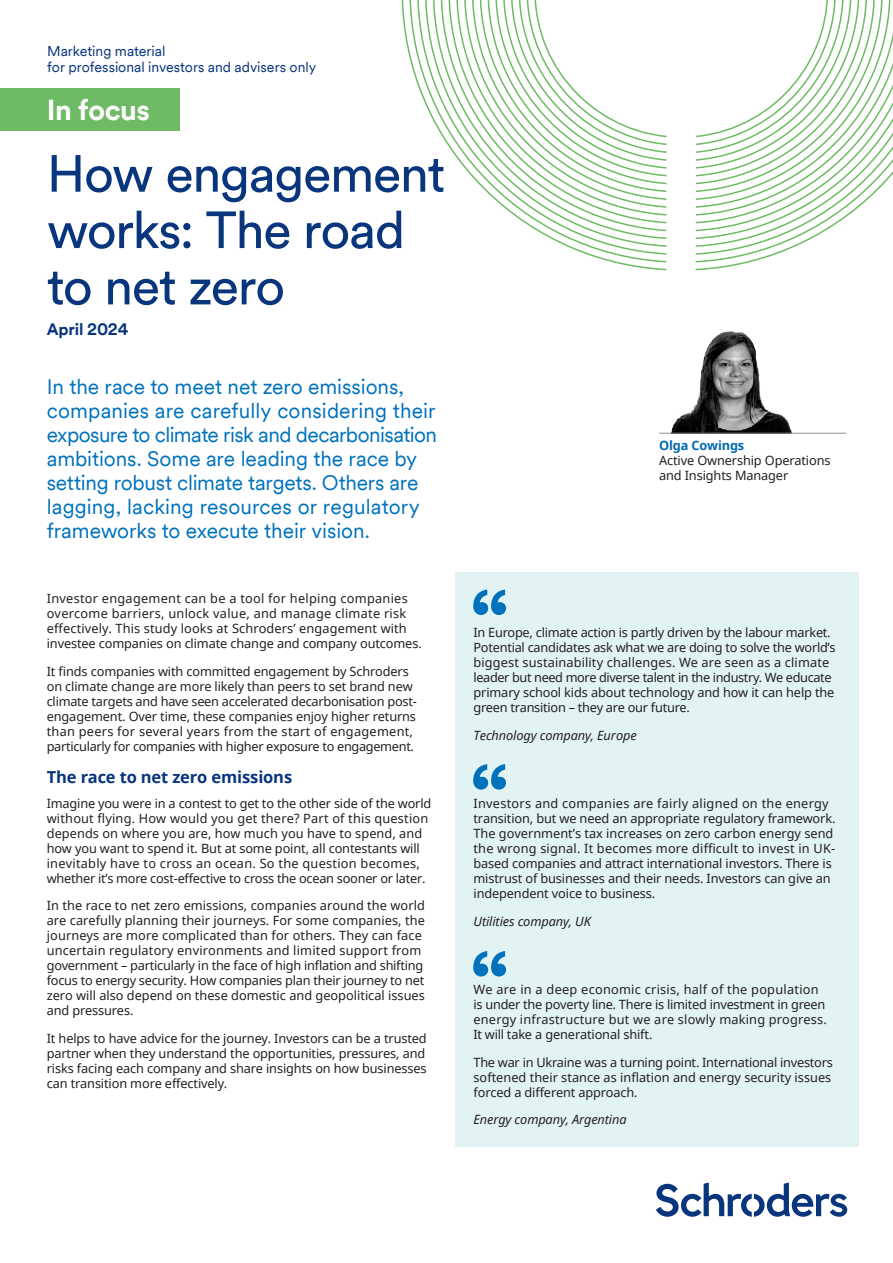
<style>
.page{position:relative;width:893px;height:1263px;background:#fff}
.page>*{position:absolute;margin:0;border:0;box-sizing:border-box;transform-origin:0 0}
._22_24_Heading_White{font:51.6px/56.4px "Schroders Circular TT";letter-spacing:-.025em;color:#08357c}
.t1{font:700 28.95px "Schroders Circular TT";letter-spacing:-.02em;color:#fff}
._14_16_Intro_Bright_blue_normal{font:21px/24px "Schroders Circular TT";letter-spacing:-.005em;color:#0072bc}
._11_13_Bold_Prussian_blue{font:700 16.5px "Noto Sans";letter-spacing:-.01em;color:#08357c}
._22_24_Heading_White-2{font:700 16.5px "Schroders Circular TT";letter-spacing:-.01em;color:#08357c}
._9_5_11_Audience_Text_White__cover{font:14.25px/16.5px "Schroders Circular TT";letter-spacing:-.005em;color:#08357c}
._8_5_10_Body_Text_Black{font:12.75px/15px "Noto Sans";letter-spacing:-.01em;color:#231f20}
._8_5_10_Body_Text_Black-2{font:12.75px/15px "Noto Sans";letter-spacing:.01em;color:#231f20}
._8_5_10_Body_Text_Black-3{font:italic 12.75px "Noto Sans";letter-spacing:-.01em;color:#231f20}
._8_5_10_Sub_Head_Body_Text_Bright_blue{font:700 12.75px "Noto Sans";letter-spacing:-.01em;color:#006ab1}
</style>
<div class="page">
<svg style="left:656px;top:1182px;width:191px;height:35px"></svg>
<svg style="left:401px;top:0;width:492px;height:271px"></svg>
<div style="left:0;top:88px;width:179px;height:43px;background:#6fba64"></div>
<div style="left:455px;top:572px;width:404px;height:574px;background:#e2f3f4"></div>
<img style="left:666px;top:331px;width:132px;height:102px">
<hr style="left:659px;top:433px;width:187px;height:1px;background:#939598">
<svg style="left:473px;top:589px;width:33px;height:26px"></svg>
<svg style="left:473px;top:764px;width:33px;height:26px"></svg>
<svg style="left:473px;top:951px;width:33px;height:25px"></svg>
<p class="_9_5_11_Audience_Text_White__cover" style="left:47px;top:42px;width:271px">Marketing material<br>for professional investors and advisers only</p>
<h2 class="t1" style="left:47px;top:90px;width:105px">In focus</h2>
<p class="_22_24_Heading_White" style="left:47px;top:143px;width:400px">How engagement works: The road to net zero</p>
<p class="_22_24_Heading_White-2" style="left:47px;top:318px;width:83px">April 2024</p>
<p class="_14_16_Intro_Bright_blue_normal" style="left:47px;top:373px;width:392px">In the race to meet net zero emissions, companies are carefully considering their exposure to climate risk and decarbonisation ambitions. Some are leading the race by setting robust climate targets. Others are lagging, lacking resources or regulatory frameworks to execute their vision.</p>
<p class="_8_5_10_Body_Text_Black-2" style="left:47px;top:591px;width:376px">Investor engagement can be a tool for helping companies overcome barriers, unlock value, and manage climate risk effectively. This study looks at Schroders’ engagement with investee companies on climate change and company outcomes.</p>
<p class="_8_5_10_Body_Text_Black" style="left:47px;top:663px;width:372px">It finds companies with committed engagement by Schroders on climate change are more likely than peers to set brand new climate targets and have seen accelerated decarbonisation post&shy;engagement. Over time, these companies enjoy higher returns than peers for several years from the start of engagement, particularly for companies with higher exposure to engagement.</p>
<p class="_11_13_Bold_Prussian_blue" style="left:47px;top:765px;width:247px">The race to net zero emissions</p>
<p class="_8_5_10_Body_Text_Black" style="left:47px;top:795px;width:386px">Imagine you were in a contest to get to the other side of the world without flying. How would you get there? Part of this question depends on where you are, how much you have to spend, and how you want to spend it. But at some point, all contestants will inevitably have to cross an ocean. So the question becomes, whether it’s more cost-effective to cross the ocean sooner or later.</p>
<p class="_8_5_10_Body_Text_Black" style="left:47px;top:898px;width:380px">In the race to net zero emissions, companies around the world are carefully planning their journeys. For some companies, the journeys are more complicated than for others. They can face uncertain regulatory environments and limited support from government – particularly in the face of high inflation and shifting focus to energy security. How companies plan their journey to net zero will also depend on these domestic and geopolitical issues and pressures.</p>
<p class="_8_5_10_Body_Text_Black" style="left:47px;top:1030px;width:381px;text-align:justify">It helps to have advice for the journey. Investors can be a trusted partner when they understand the opportunities, pressures, and risks facing each company and share insights on how businesses can transition more effectively.</p>
<p class="_8_5_10_Sub_Head_Body_Text_Bright_blue" style="left:659px;top:437px;width:87px">Olga Cowings</p>
<p class="_8_5_10_Body_Text_Black" style="left:659px;top:453px;width:173px">Active Ownership Operations and Insights Manager</p>
<p class="_8_5_10_Body_Text_Black" style="left:473px;top:624px;width:363px">In Europe, climate action is partly driven by the labour market.<br>Potential candidates ask what we are doing to solve the world’s biggest sustainability challenges. We are seen as a climate leader but need more diverse talent in the industry. We educate primary school kids about technology and how it can help the green transition – they are our future.</p>
<p class="_8_5_10_Body_Text_Black-3" style="left:473px;top:726px;width:165px">Technology company, Europe</p>
<p class="_8_5_10_Body_Text_Black" style="left:473px;top:795px;width:363px">Investors and companies are fairly aligned on the energy transition, but we need an appropriate regulatory framework.<br>The government’s tax increases on zero carbon energy send the wrong signal. It becomes more difficult to invest in UK&shy;based companies and attract international investors. There is mistrust of businesses and their needs. Investors can give an independent voice to business.</p>
<p class="_8_5_10_Body_Text_Black-3" style="left:473px;top:912px;width:119px">Utilities company, UK</p>
<p class="_8_5_10_Body_Text_Black" style="left:473px;top:981px;width:355px">We are in a deep economic crisis, half of the population is under the poverty line. There is limited investment in green energy infrastructure but we are slowly making progress.<br>It will take a generational shift.</p>
<p class="_8_5_10_Body_Text_Black" style="left:473px;top:1054px;width:361px;text-align:justify">The war in Ukraine was a turning point. International investors softened their stance as inflation and energy security issues forced a different approach.</p>
<p class="_8_5_10_Body_Text_Black-3" style="left:473px;top:1111px;width:155px">Energy company, Argentina</p>
</div>
